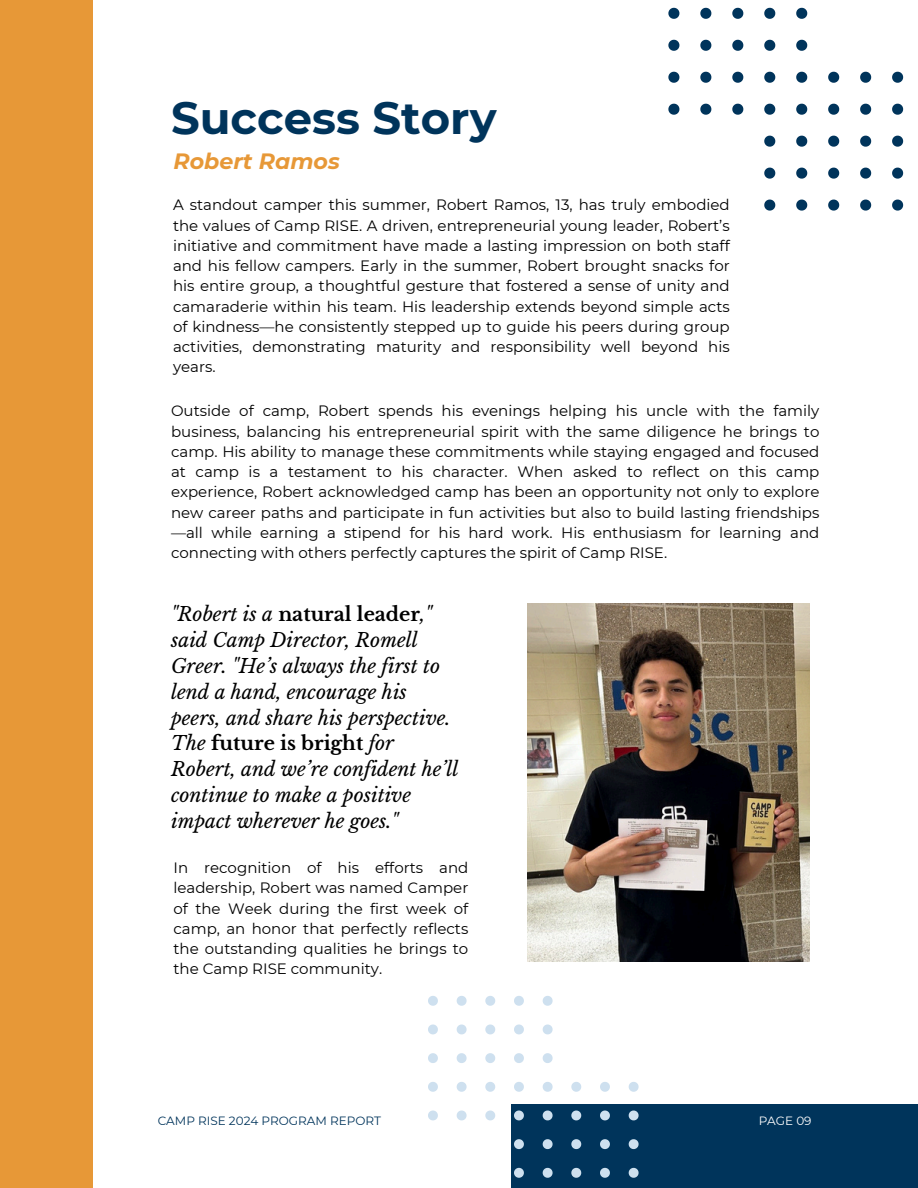
<style>
.page{position:relative;width:918px;height:1188px;background:#fff}
.page>*{position:absolute;margin:0;border:0;box-sizing:border-box;transform-origin:0 0}
.t1{font:700 45px "Montserrat";color:#00345b}
.t2{font:italic 700 22.2px "Montserrat";color:#e79837}
.t3{font:italic 19.2px/25.8px "Libre Baskerville";color:#000}
.t4{font:15px/20.2px "Montserrat";color:#000;text-align:justify}
.t5{font:12px "Montserrat";color:#00345b}
.t6{font:12px "Montserrat";color:#fff}
.s1{font-weight:700;font-style:normal}
</style>
<div class="page">
<div style="left:0;top:0;width:93px;height:1188px;background:#e79837"></div>
<svg style="left:668px;top:8px;width:11px;height:11px"></svg>
<svg style="left:700px;top:8px;width:11px;height:11px"></svg>
<svg style="left:732px;top:8px;width:11px;height:11px"></svg>
<svg style="left:764px;top:8px;width:11px;height:11px"></svg>
<svg style="left:796px;top:8px;width:11px;height:11px"></svg>
<svg style="left:668px;top:40px;width:11px;height:11px"></svg>
<svg style="left:700px;top:40px;width:11px;height:11px"></svg>
<svg style="left:732px;top:40px;width:11px;height:11px"></svg>
<svg style="left:764px;top:40px;width:11px;height:11px"></svg>
<svg style="left:796px;top:40px;width:11px;height:11px"></svg>
<svg style="left:668px;top:72px;width:11px;height:11px"></svg>
<svg style="left:700px;top:72px;width:11px;height:11px"></svg>
<svg style="left:732px;top:72px;width:11px;height:11px"></svg>
<svg style="left:764px;top:72px;width:11px;height:11px"></svg>
<svg style="left:796px;top:72px;width:11px;height:11px"></svg>
<svg style="left:828px;top:72px;width:11px;height:11px"></svg>
<svg style="left:860px;top:72px;width:11px;height:11px"></svg>
<svg style="left:892px;top:72px;width:11px;height:11px"></svg>
<svg style="left:668px;top:104px;width:11px;height:11px"></svg>
<svg style="left:700px;top:104px;width:11px;height:11px"></svg>
<svg style="left:732px;top:104px;width:11px;height:11px"></svg>
<svg style="left:764px;top:104px;width:11px;height:11px"></svg>
<svg style="left:796px;top:104px;width:11px;height:11px"></svg>
<svg style="left:828px;top:104px;width:11px;height:11px"></svg>
<svg style="left:860px;top:104px;width:11px;height:11px"></svg>
<svg style="left:892px;top:104px;width:11px;height:11px"></svg>
<svg style="left:764px;top:136px;width:11px;height:11px"></svg>
<svg style="left:796px;top:136px;width:11px;height:11px"></svg>
<svg style="left:828px;top:136px;width:11px;height:11px"></svg>
<svg style="left:860px;top:136px;width:11px;height:11px"></svg>
<svg style="left:892px;top:136px;width:11px;height:11px"></svg>
<svg style="left:764px;top:168px;width:11px;height:11px"></svg>
<svg style="left:796px;top:168px;width:11px;height:11px"></svg>
<svg style="left:828px;top:168px;width:11px;height:11px"></svg>
<svg style="left:860px;top:168px;width:11px;height:11px"></svg>
<svg style="left:892px;top:168px;width:11px;height:11px"></svg>
<svg style="left:764px;top:200px;width:11px;height:11px"></svg>
<svg style="left:796px;top:200px;width:11px;height:11px"></svg>
<svg style="left:828px;top:200px;width:11px;height:11px"></svg>
<svg style="left:860px;top:200px;width:11px;height:11px"></svg>
<svg style="left:892px;top:200px;width:11px;height:11px"></svg>
<div style="left:511px;top:1104px;width:407px;height:84px;background:#00345b"></div>
<svg style="left:428px;top:996px;width:10px;height:10px"></svg>
<svg style="left:457px;top:996px;width:10px;height:10px"></svg>
<svg style="left:485px;top:996px;width:10px;height:10px"></svg>
<svg style="left:514px;top:996px;width:10px;height:10px"></svg>
<svg style="left:543px;top:996px;width:10px;height:10px"></svg>
<svg style="left:428px;top:1025px;width:10px;height:9px"></svg>
<svg style="left:457px;top:1025px;width:10px;height:9px"></svg>
<svg style="left:485px;top:1025px;width:10px;height:9px"></svg>
<svg style="left:514px;top:1025px;width:10px;height:9px"></svg>
<svg style="left:543px;top:1025px;width:10px;height:9px"></svg>
<svg style="left:428px;top:1053px;width:10px;height:10px"></svg>
<svg style="left:457px;top:1053px;width:10px;height:10px"></svg>
<svg style="left:485px;top:1053px;width:10px;height:10px"></svg>
<svg style="left:514px;top:1053px;width:10px;height:10px"></svg>
<svg style="left:543px;top:1053px;width:10px;height:10px"></svg>
<svg style="left:428px;top:1082px;width:10px;height:10px"></svg>
<svg style="left:457px;top:1082px;width:10px;height:10px"></svg>
<svg style="left:485px;top:1082px;width:10px;height:10px"></svg>
<svg style="left:514px;top:1082px;width:10px;height:10px"></svg>
<svg style="left:543px;top:1082px;width:10px;height:10px"></svg>
<svg style="left:571px;top:1082px;width:10px;height:10px"></svg>
<svg style="left:600px;top:1082px;width:10px;height:10px"></svg>
<svg style="left:629px;top:1082px;width:9px;height:10px"></svg>
<svg style="left:428px;top:1111px;width:10px;height:9px"></svg>
<svg style="left:457px;top:1111px;width:10px;height:9px"></svg>
<svg style="left:485px;top:1111px;width:10px;height:9px"></svg>
<svg style="left:514px;top:1111px;width:10px;height:9px"></svg>
<svg style="left:543px;top:1111px;width:10px;height:9px"></svg>
<svg style="left:571px;top:1111px;width:10px;height:9px"></svg>
<svg style="left:600px;top:1111px;width:10px;height:9px"></svg>
<svg style="left:629px;top:1111px;width:9px;height:9px"></svg>
<svg style="left:514px;top:1139px;width:10px;height:10px"></svg>
<svg style="left:543px;top:1139px;width:10px;height:10px"></svg>
<svg style="left:571px;top:1139px;width:10px;height:10px"></svg>
<svg style="left:600px;top:1139px;width:10px;height:10px"></svg>
<svg style="left:629px;top:1139px;width:9px;height:10px"></svg>
<svg style="left:514px;top:1168px;width:10px;height:10px"></svg>
<svg style="left:543px;top:1168px;width:10px;height:10px"></svg>
<svg style="left:571px;top:1168px;width:10px;height:10px"></svg>
<svg style="left:600px;top:1168px;width:10px;height:10px"></svg>
<svg style="left:629px;top:1168px;width:9px;height:10px"></svg>
<img style="left:528px;top:604px;width:281px;height:358px">
<h3 class="t1" style="left:171px;top:90px;width:327px">Success Story</h3>
<h4 class="t2" style="left:173px;top:147px;width:168px">Robert Ramos</h4>
<h1 class="t4" style="left:173px;top:195px;width:558px">A standout camper this summer, Robert Ramos, 13, has truly embodied the values of Camp RISE. A driven, entrepreneurial young leader, Robert’s initiative and commitment have made a lasting impression on both staff and his fellow campers. Early in the summer, Robert brought snacks for his entire group, a thoughtful gesture that fostered a sense of unity and camaraderie within his team. His leadership extends beyond simple acts of kindness—he consistently stepped up to guide his peers during group activities, demonstrating maturity and responsibility well beyond his years.</h1>
<h2 class="t4" style="left:171px;top:401px;width:650px">Outside of camp, Robert spends his evenings helping his uncle with the family business, balancing his entrepreneurial spirit with the same diligence he brings to camp. His ability to manage these commitments while staying engaged and focused at camp is a testament to his character. When asked to reflect on this camp experience, Robert acknowledged camp has been an opportunity not only to explore new career paths and participate in fun activities but also to build lasting friendships —all while earning a stipend for his hard work. His enthusiasm for learning and connecting with others perfectly captures the spirit of Camp RISE.</h2>
<h4 class="t3" style="left:171px;top:601px;width:289px">"Robert is a <span class="s1">natural leader</span>," said Camp Director, Romell<br>Greer. "He’s always the first to lend a hand, encourage his peers, and share his perspective.<br>The <span class="s1">future is bright</span> for<br>Robert, and we’re confident he’ll continue to make a positive impact wherever he goes."</h4>
<p class="t4" style="left:173px;top:858px;width:296px">In recognition of his efforts and leadership, Robert was named Camper of the Week during the first week of camp, an honor that perfectly reflects the outstanding qualities he brings to the Camp RISE community.</p>
<h4 class="t5" style="left:158px;top:1113px;width:225px">CAMP RISE 2024 PROGRAM REPORT</h4>
<p class="t6" style="left:759px;top:1113px;width:54px">PAGE 09</p>
</div>
